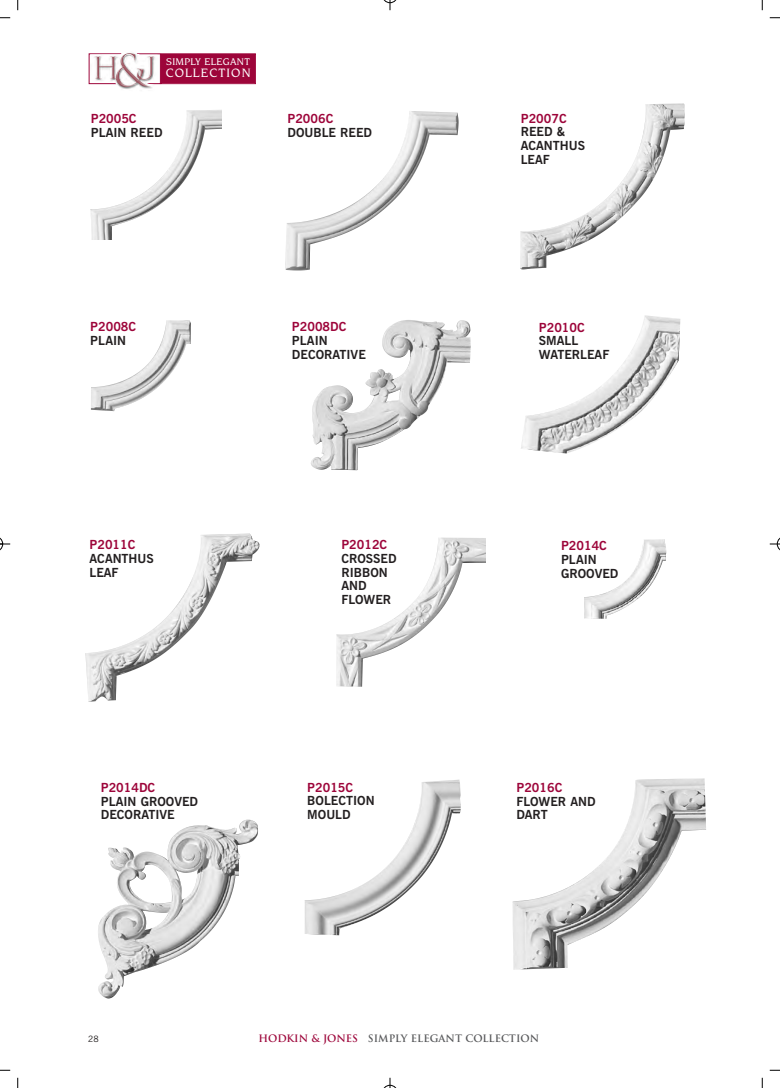
<style>
.page{position:relative;width:780px;height:1088px;background:#fff}
.page>*{position:absolute;margin:0;border:0;box-sizing:border-box;transform-origin:0 0}
.t1{font:500 12.88px "Novarese IT Cby BT";letter-spacing:.09em;color:#fff}
.t2{font:700 12.5px/13.8px "News Gothic BT";color:#231f20}
.t3{font:700 12.5px "News Gothic BT";color:#9d053a}
.t4{font:500 10.25px "Novarese IT Cby BT";letter-spacing:.035em;color:#fff}
.t5{font:700 10px "Trajan";color:#57585a}
.t6{font:8.75px "News Gothic BT";color:#231f20}
.s1{color:#9d053a}
</style>
<div class="page">
<div style="left:89px;top:53px;width:72px;height:31px;border:1px solid #9d053a"></div>
<div style="left:161px;top:54px;width:94px;height:29px;background:#9d053a"></div>
<div style="left:161px;top:53px;width:95px;height:31px;border:1px solid #9d053a"></div>
<img style="left:90px;top:53px;width:68px;height:36px">
<img style="left:94px;top:53px;width:60px;height:34px">
<img style="left:90px;top:110px;width:131px;height:130px">
<img style="left:285px;top:111px;width:173px;height:160px">
<img style="left:91px;top:320px;width:100px;height:91px">
<img style="left:336px;top:537px;width:149px;height:149px">
<img style="left:520px;top:103px;width:164px;height:166px">
<img style="left:311px;top:369px;width:89px;height:101px">
<img style="left:521px;top:315px;width:159px;height:138px">
<img style="left:85px;top:534px;width:174px;height:168px">
<img style="left:584px;top:539px;width:82px;height:80px">
<img style="left:512px;top:778px;width:194px;height:191px">
<img style="left:98px;top:820px;width:160px;height:178px">
<img style="left:304px;top:780px;width:157px;height:155px">
<svg style="left:17px;top:0;width:2px;height:10px"></svg>
<svg style="left:0;top:17px;width:10px;height:2px"></svg>
<svg style="left:761px;top:0;width:2px;height:10px"></svg>
<svg style="left:769px;top:17px;width:11px;height:2px"></svg>
<svg style="left:17px;top:1078px;width:2px;height:10px"></svg>
<svg style="left:761px;top:1078px;width:2px;height:10px"></svg>
<svg style="left:383px;top:0;width:14px;height:10px"></svg>
<svg style="left:383px;top:1078px;width:14px;height:10px"></svg>
<svg style="left:0;top:537px;width:10px;height:14px"></svg>
<svg style="left:769px;top:537px;width:11px;height:14px"></svg>
<p class="t4" style="left:166px;top:58px;width:85px">SIMPLY ELEGANT</p>
<p class="t1" style="left:166px;top:68px;width:86px">COLLECTION</p>
<p class="t3" style="left:91px;top:114px;width:47px">P2005C</p>
<p class="t2" style="left:91px;top:127px;width:73px">PLAIN REED</p>
<p class="t3" style="left:287px;top:114px;width:47px">P2006C</p>
<p class="t2" style="left:287px;top:126px;width:86px">DOUBLE REED</p>
<p class="t3" style="left:520px;top:114px;width:47px">P2007C</p>
<p class="t2" style="left:520px;top:126px;width:66px">REED &amp;<br>ACANTHUS<br>LEAF</p>
<p class="t3" style="left:90px;top:322px;width:47px">P2008C</p>
<p class="t2" style="left:90px;top:335px;width:37px">PLAIN</p>
<p class="t3" style="left:292px;top:322px;width:56px">P2008DC</p>
<p class="t2" style="left:292px;top:335px;width:75px">PLAIN<br>DECORATIVE</p>
<p class="t3" style="left:539px;top:322px;width:47px">P2010C</p>
<p class="t2" style="left:539px;top:335px;width:72px">SMALL<br>WATERLEAF</p>
<p class="t3" style="left:90px;top:540px;width:47px">P2011C</p>
<p class="t2" style="left:90px;top:553px;width:66px">ACANTHUS<br>LEAF</p>
<p class="t3" style="left:341px;top:540px;width:47px">P2012C</p>
<p class="t2" style="left:341px;top:553px;width:57px">CROSSED<br>RIBBON<br>AND<br>FLOWER</p>
<p class="t3" style="left:561px;top:541px;width:47px">P2014C</p>
<p class="t2" style="left:561px;top:554px;width:59px">PLAIN<br>GROOVED</p>
<p class="t3" style="left:101px;top:783px;width:56px">P2014DC</p>
<p class="t2" style="left:101px;top:795px;width:99px">PLAIN GROOVED<br>DECORATIVE</p>
<p class="t3" style="left:307px;top:782px;width:47px">P2015C</p>
<p class="t2" style="left:307px;top:795px;width:69px">BOLECTION<br>MOULD</p>
<p class="t3" style="left:516px;top:783px;width:47px">P2016C</p>
<p class="t2" style="left:516px;top:795px;width:81px">FLOWER AND<br>DART</p>
<p class="t6" style="left:88px;top:1035px;width:12px">28</p>
<p class="t5" style="left:258px;top:1032px;width:282px"><span class="s1">HODKIN &amp; JONES</span> SIMPLY ELEGANT COLLECTION</p>
</div>
